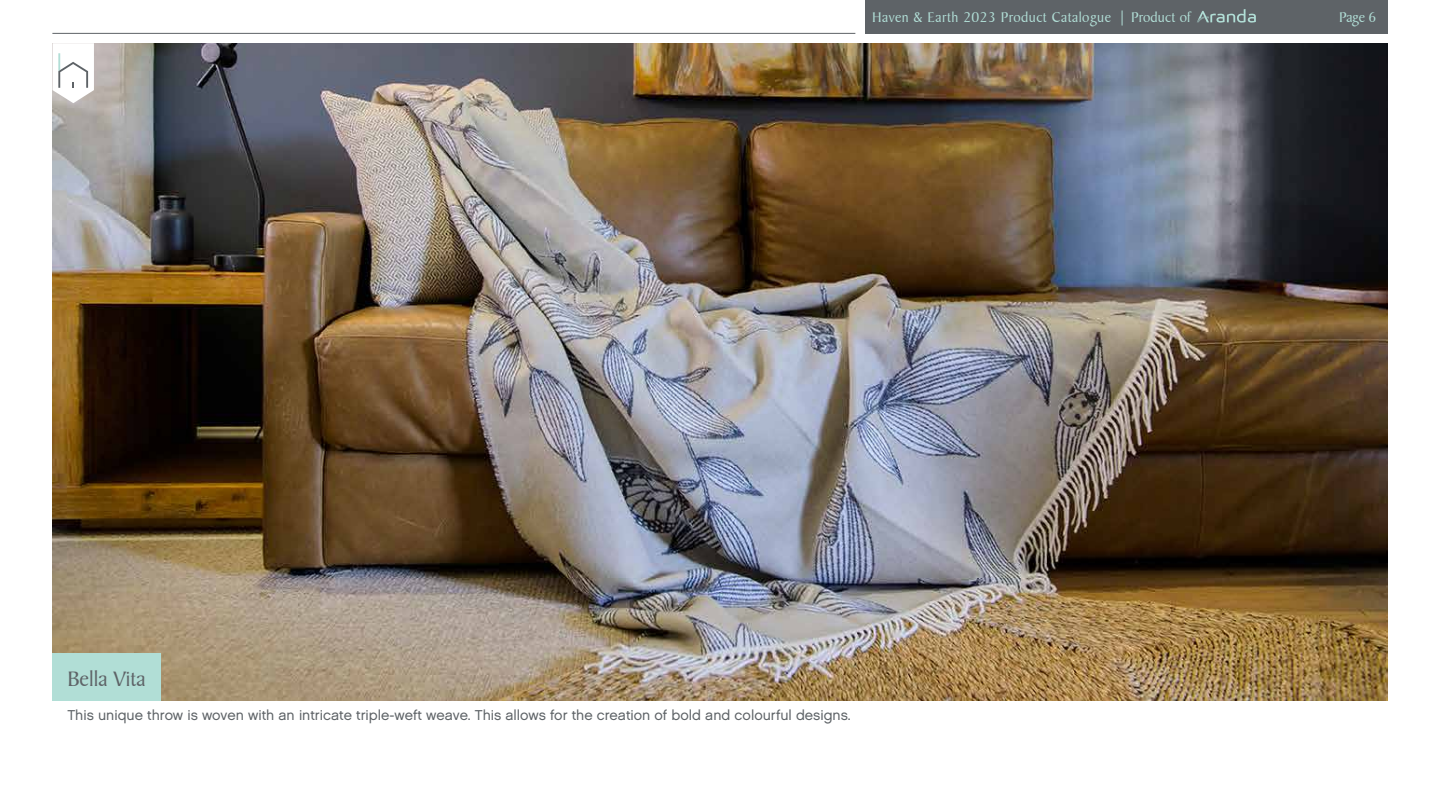
<style>
.page{position:relative;width:1440px;height:810px;background:#fff}
.page>*{position:absolute;margin:0;border:0;box-sizing:border-box;transform-origin:0 0}
.t1{font:22.5px "Baker Signet BT";color:#5e6367}
.t2{font:15px "Baker Signet BT";letter-spacing:.03em;color:#b1ded6}
.t3{font:14.25px "Chalet London Nineteen Sixty";color:#5e6367}
</style>
<div class="page">
<div style="left:865px;top:0;width:523px;height:34px;background:#5e6367"></div>
<svg style="left:1197px;top:9px;width:59px;height:14px"></svg>
<hr style="left:52px;top:33px;width:803px;height:1px;background:#5e6367">
<img style="left:52px;top:43px;width:1336px;height:657px">
<svg style="left:52px;top:43px;width:42px;height:60px"></svg>
<div style="left:52px;top:653px;width:109px;height:47px;background:#b1ded6"></div>
<p class="t2" style="left:872px;top:8px;width:320px">Haven &amp; Earth 2023 Product Catalogue | Product of</p>
<p class="t2" style="left:1339px;top:8px;width:38px">Page 6</p>
<h1 class="t1" style="left:68px;top:665px;width:80px">Bella Vita</h1>
<p class="t3" style="left:68px;top:706px;width:785px">This unique throw is woven with an intricate triple-weft weave. This allows for the creation of bold and colourful designs.</p>
</div>
